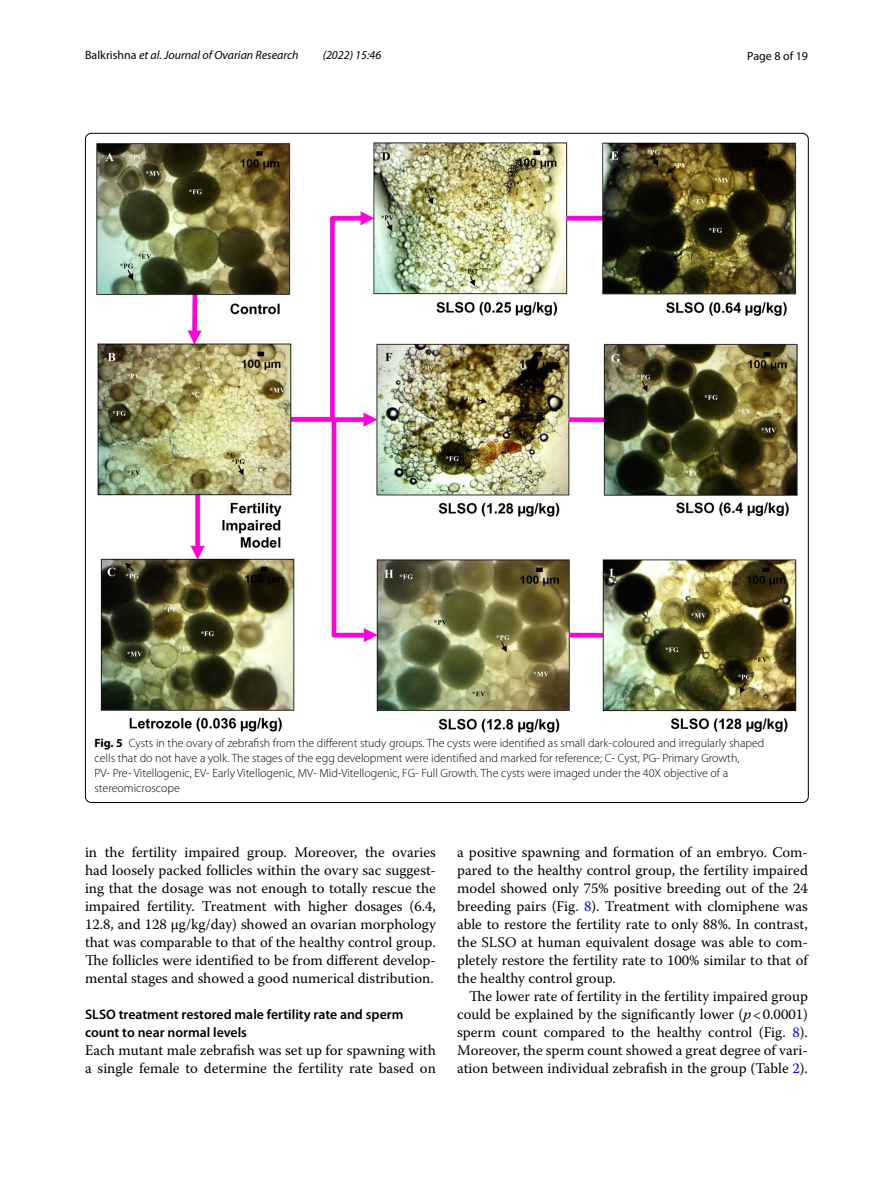
<style>
.page{position:relative;width:893px;height:1187px;background:#fff}
.page>*{position:absolute;margin:0;border:0;box-sizing:border-box;transform-origin:0 0}
.t1{font:14.7px/18px "Warnock Pro";color:#000;text-align:justify}
.t2{font:600 13.8px/18px "Myriad Pro";color:#000}
.t3{font:300 12px/15px "Myriad Pro";color:#000}
.t4{font:italic 12px "Myriad Pro";color:#000}
.t5{font:12px "Myriad Pro";color:#000}
.s1{font-style:normal}
.s2{font-weight:700}
.s3{color:#00f}
.s4{font-style:italic}
</style>
<div class="page">
<img style="left:97px;top:142px;width:700px;height:590px">
<p class="t4" style="left:85px;top:48px;width:215px"><span class="s1">Balkrishna</span> et al. Journal of Ovarian Research</p>
<p class="t4" style="left:323px;top:48px;width:60px">(2022) 15:46</p>
<p class="t5" style="left:747px;top:48px;width:62px">Page 8 of 19</p>
<p class="t3" style="left:94px;top:735px;width:671px"><span class="s2">Fig. 5</span> Cysts in the ovary of zebrafish from the different study groups. The cysts were identified as small dark-coloured and irregularly shaped cells that do not have a yolk. The stages of the egg development were identified and marked for reference; C- Cyst, PG- Primary Growth,<br>PV- Pre- Vitellogenic, EV- Early Vitellogenic, MV- Mid-Vitellogenic, FG- Full Growth. The cysts were imaged under the 40X objective of a stereomicroscope</p>
<p class="t1" style="left:85px;top:842px;width:352px">in the fertility impaired group. Moreover, the ovaries had loosely packed follicles within the ovary sac suggest&shy;ing that the dosage was not enough to totally rescue the impaired fertility. Treatment with higher dosages (6.4, 12.8, and 128 µg/kg/day) showed an ovarian morphology that was comparable to that of the healthy control group.<br>The follicles were identified to be from different develop&shy;mental stages and showed a good numerical distribution.</p>
<p class="t2" style="left:85px;top:1004px;width:320px">SLSO treatment restored male fertility rate and sperm count to near normal levels</p>
<p class="t1" style="left:85px;top:1040px;width:352px">Each mutant male zebrafish was set up for spawning with a single female to determine the fertility rate based on</p>
<p class="t1" style="left:457px;top:842px;width:352px">a positive spawning and formation of an embryo. Com&shy;pared to the healthy control group, the fertility impaired model showed only 75% positive breeding out of the 24 breeding pairs (Fig. <span class="s3">8</span>). Treatment with clomiphene was able to restore the fertility rate to only 88%. In contrast, the SLSO at human equivalent dosage was able to com&shy;pletely restore the fertility rate to 100% similar to that of the healthy control group.</p>
<p class="t1" style="left:457px;top:986px;width:352px;text-indent:12px">The lower rate of fertility in the fertility impaired group could be explained by the significantly lower (<span class="s4">p</span>&lt;0.0001) sperm count compared to the healthy control (Fig. <span class="s3">8</span>).<br>Moreover, the sperm count showed a great degree of vari&shy;ation between individual zebrafish in the group (Table <span class="s3">2</span>).</p>
</div>
